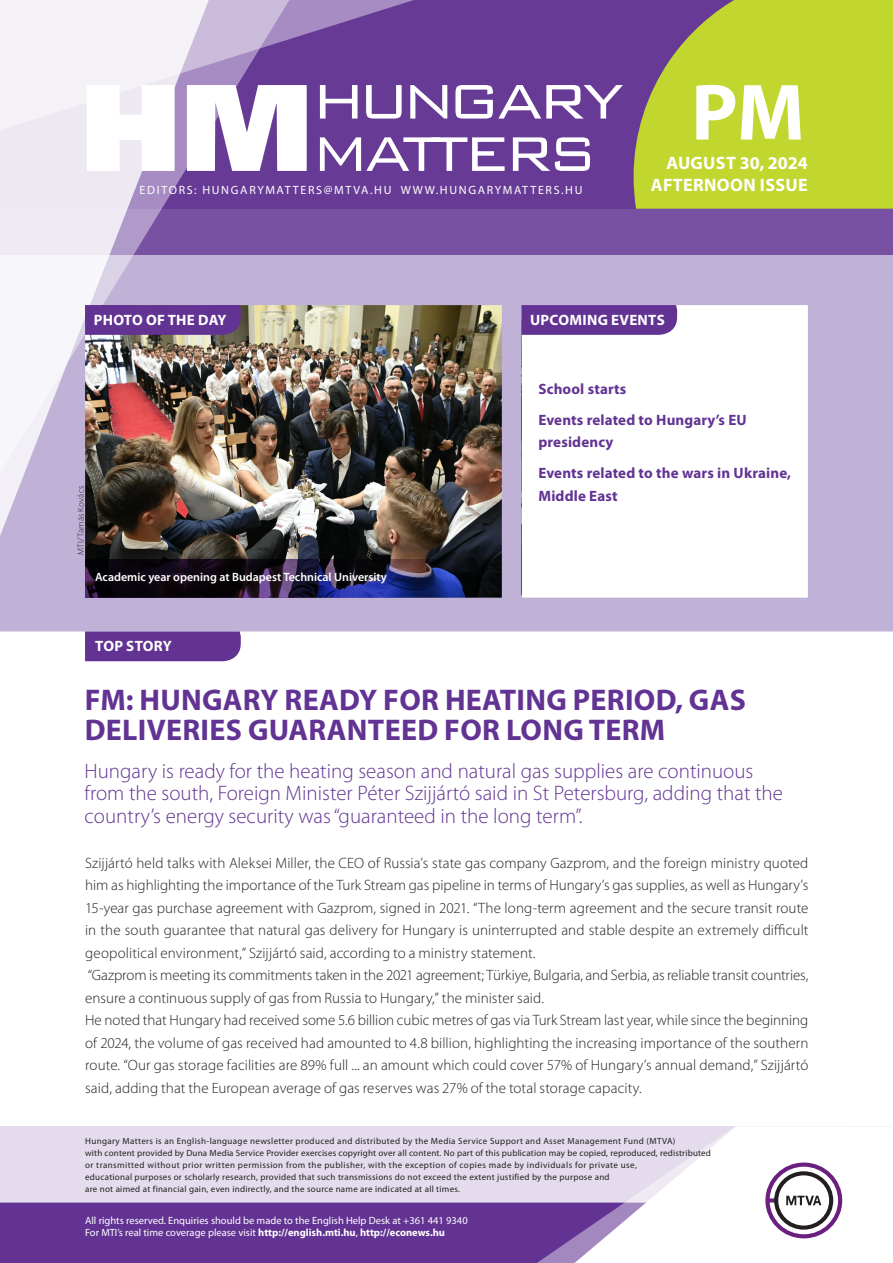
<style>
.page{position:relative;width:893px;height:1263px;background:#fff}
.page>*{position:absolute;margin:0;border:0;box-sizing:border-box;transform-origin:0 0}
.t1{font:700 80.55px "Myriad Pro";color:#fff}
._00_borito_cimsor{font:700 30px/30px "Myriad Pro";letter-spacing:.01em;color:#623393}
._00_borito_alcimsor{font:300 21px/22.5px "Myriad Pro";color:#623393}
.t2{font:700 18px/22.5px "Myriad Pro";letter-spacing:.02em;color:#fff}
._03_kenyer_szöveg-1{font:300 15px/22.5px "Myriad Pro";color:#231f20;text-align:justify}
._00_borito_cimsorkicsi{font:700 15px/22.5px "Myriad Pro";letter-spacing:.01em;color:#623393}
.t3{font:700 15px "Myriad Pro";letter-spacing:.02em;color:#fff}
.t4{font:12px "Myriad Pro";letter-spacing:.14em;color:#fff}
._04_kepalairas{font:600 12px "Myriad Pro";color:#fff}
.t5{font:10.5px/12px "Myriad Pro";color:#fff}
.t6{font:9px/12px "Myriad Pro";letter-spacing:.03em;color:#231f20}
._03_kenyer_szöveg-1-2{font:300 9px "Myriad Pro";letter-spacing:.025em;color:#231f20}
.s1{font-weight:700}
</style>
<div class="page">
<div style="left:0;top:1126px;width:893px;height:137px;background:#e4dcec"></div>
<div style="left:0;top:1202px;width:506px;height:61px;background:#623393"></div>
<div style="left:506px;top:1202px;width:43px;height:61px;background:#623393"></div>
<svg style="left:549px;top:1126px;width:344px;height:137px;fill:#fff"></svg>
<svg style="left:765px;top:1162px;width:77px;height:76px;background:#c5b8c8"></svg>
<svg style="left:0;top:255px;width:893px;height:376px"></svg>
<div style="left:0;top:0;width:893px;height:255px;background:linear-gradient(to bottom,#633493,#72489e)"></div>
<svg style="left:634px;top:0;width:259px;height:209px;background:#b8c738"></svg>
<img style="left:225px;top:221px;width:83px;height:287px">
<svg style="left:225px;top:0;width:257px;height:221px;background:#744c9f"></svg>
<img style="left:0;top:0;width:225px;height:610px">
<svg style="left:87px;top:85px;width:88px;height:86px"></svg>
<svg style="left:187px;top:85px;width:120px;height:86px"></svg>
<svg style="left:320px;top:85px;width:37px;height:34px"></svg>
<svg style="left:366px;top:85px;width:36px;height:34px"></svg>
<svg style="left:410px;top:85px;width:37px;height:34px"></svg>
<svg style="left:455px;top:85px;width:168px;height:34px"></svg>
<svg style="left:320px;top:137px;width:185px;height:34px"></svg>
<svg style="left:513px;top:137px;width:77px;height:34px"></svg>
<div style="left:85px;top:631px;width:156px;height:30px;background:#623393"></div>
<svg style="left:521px;top:305px;width:156px;height:30px;background:#653795"></svg>
<div style="left:85px;top:305px;width:156px;height:30px;background:#623393"></div>
<svg style="left:85px;top:559px;width:417px;height:39px;background:#1b1833"></svg>
<p class="t4" style="left:140px;top:182px;width:444px">EDITORS: HUNGARYMATTERS@MTVA.HU WWW.HUNGARYMATTERS.HU</p>
<h1 class="t1" style="left:691px;top:60px;width:115px">PM</h1>
<p class="t2" style="left:651px;top:151px;width:159px;text-indent:16px">August 30, 2024<br>AFTERNOON ISSU</p>
<p class="t2" style="left:798px;top:173px;width:11px">E</p>
<p class="t3" style="left:94px;top:310px;width:134px">PHOTO OF THE DAY</p>
<p class="t3" style="left:530px;top:310px;width:136px">UPCOMING EVENTS</p>
<p class="_03_kenyer_szöveg-1-2" style="left:76px;top:555px;width:71px;rotate:-90deg">MTI/Tamás Kovács</p>
<p class="_04_kepalairas" style="left:95px;top:569px;width:293px">Academic year opening at Budapest Technical University</p>
<p class="t3" style="left:95px;top:636px;width:78px">TOP STORY</p>
<p class="_00_borito_cimsorkicsi" style="left:538px;top:377px;width:90px">School starts</p>
<p class="_00_borito_cimsorkicsi" style="left:538px;top:408px;width:208px">Events related to Hungary’s EU presidency</p>
<p class="_00_borito_cimsorkicsi" style="left:538px;top:462px;width:254px">Events related to the wars in Ukraine,<br>Middle East</p>
<p class="_00_borito_cimsor" style="left:85px;top:684px;width:660px">FM: HUNGARY READY FOR HEATING PERIOD, GAS<br>DELIVERIES GUARANTEED FOR LONG TERM</p>
<p class="_00_borito_alcimsor" style="left:85px;top:759px;width:700px">Hungary is ready for the heating season and natural gas supplies are continuous from the south, Foreign Minister Péter Szijjártó said in St Petersburg, adding that the country’s energy security was “guaranteed in the long term”.</p>
<p class="_03_kenyer_szöveg-1" style="left:85px;top:851px;width:725px">Szijjártó held talks with Aleksei Miller, the CEO of Russia’s state gas company Gazprom, and the foreign ministry quoted him as highlighting the importance of the Turk Stream gas pipeline in terms of Hungary’s gas supplies, as well as Hungary’s 15-year gas purchase agreement with Gazprom, signed in 2021. “The long-term agreement and the secure transit route in the south guarantee that natural gas delivery for Hungary is uninterrupted and stable despite an extremely difficult geopolitical environment,” Szijjártó said, according to a ministry statement.</p>
<p class="_03_kenyer_szöveg-1" style="left:85px;top:964px;width:725px">“Gazprom is meeting its commitments taken in the 2021 agreement; Türkiye, Bulgaria, and Serbia, as reliable transit countries, ensure a continuous supply of gas from Russia to Hungary,” the minister said.</p>
<p class="_03_kenyer_szöveg-1" style="left:85px;top:1009px;width:725px">He noted that Hungary had received some 5.6 billion cubic metres of gas via Turk Stream last year, while since the beginning of 2024, the volume of gas received had amounted to 4.8 billion, highlighting the increasing importance of the southern route. “Our gas storage facilities are 89% full ... an amount which could cover 57% of Hungary’s annual demand,” Szijjártó said, adding that the European average of gas reserves was 27% of the total storage capacity.</p>
<p class="t6" style="left:85px;top:1134px;width:627px">Hungary Matters is an English-language newsletter produced and distributed by the Media Service Support and Asset Management Fund (MTVA)<br>with content provided by Duna Media Service Provider exercises copyright over all content. No part of this publication may be copied, reproduced, redistributed or transmitted without prior written permission from the publisher, with the exception of copies made by individuals for private use,<br>educational purposes or scholarly research, provided that such transmissions do not exceed the extent justified by the purpose and<br>are not aimed at financial gain, even indirectly, and the source name are indicated at all times.</p>
<p class="t5" style="left:85px;top:1214px;width:384px">All rights reserved. Enquiries should be made to the English Help Desk at +361 441 9340<br>For MTI’s real time coverage please visit <span class="s1">http://english.mti.hu</span>, <span class="s1">http://econews.hu</span></p>
</div>
